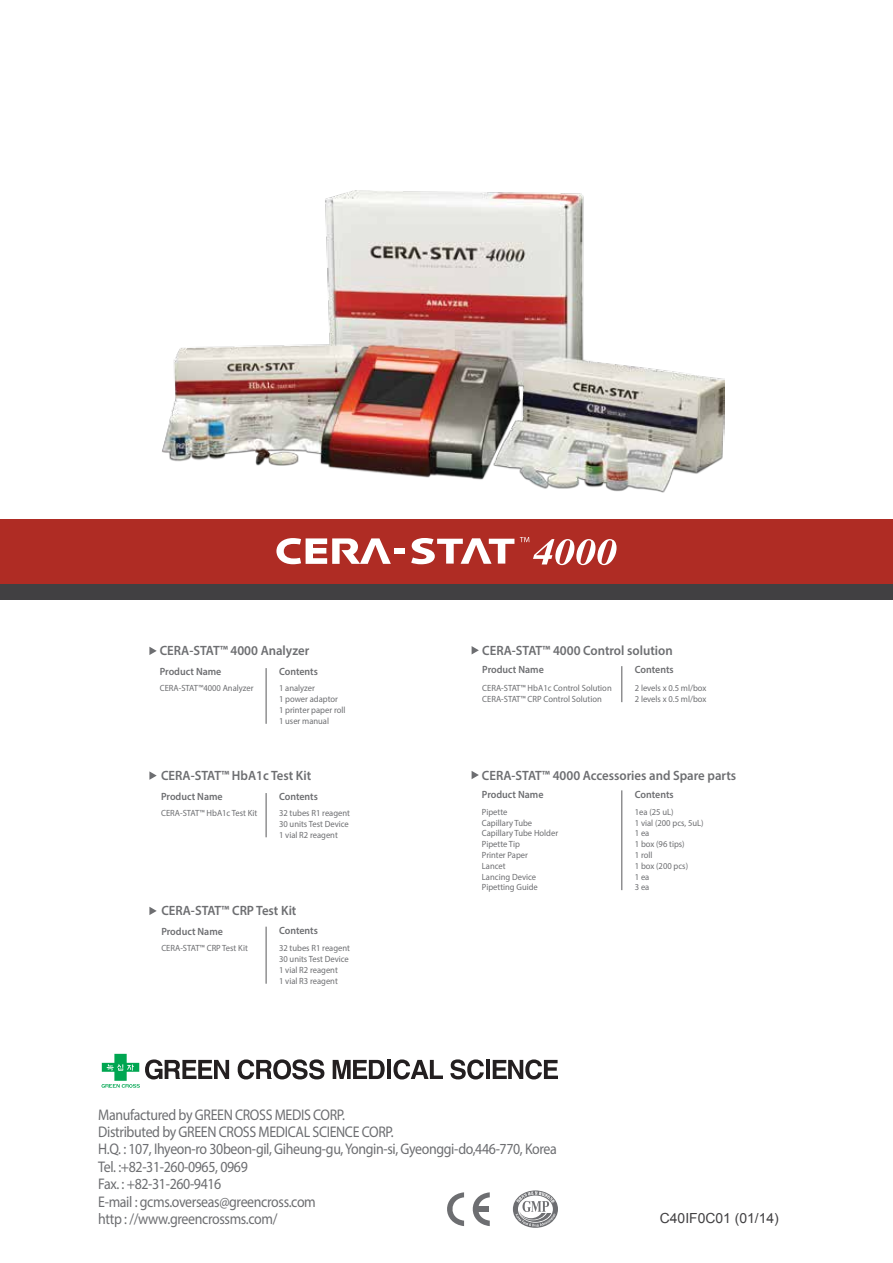
<style>
.page{position:relative;width:893px;height:1263px;background:#fff}
.page>*{position:absolute;margin:0;border:0;box-sizing:border-box;transform-origin:0 0}
.t1{font:15.45px/17.4px "Myriad Pro";letter-spacing:-.025em;color:#6d6e71;scale:.9 1}
.t2{font:13.95px "Arial";color:#414042}
.t3{font:600 13.5px "Myriad Pro";color:#6d6e71;scale:.95 1}
.t4{font:600 10.5px "Myriad Pro";color:#6d6e71;scale:.95 1}
.t5{font:9px/10.8px "Myriad Pro";color:#6d6e71;scale:.95 1}
</style>
<div class="page">
<div style="left:0;top:567px;width:893px;height:33px;background:#414042"></div>
<img style="left:162px;top:191px;width:562px;height:301px">
<svg style="left:513px;top:1190px;width:45px;height:38px"></svg>
<svg style="left:447px;top:1192px;width:43px;height:34px"></svg>
<svg style="left:149px;top:907px;width:8px;height:8px"></svg>
<hr style="left:266px;top:927px;width:1px;height:57px;background:#58595b">
<svg style="left:149px;top:771px;width:8px;height:9px"></svg>
<hr style="left:266px;top:793px;width:1px;height:44px;background:#58595b">
<svg style="left:149px;top:647px;width:8px;height:8px"></svg>
<hr style="left:266px;top:668px;width:1px;height:56px;background:#58595b">
<svg style="left:472px;top:771px;width:7px;height:8px"></svg>
<hr style="left:622px;top:790px;width:1px;height:100px;background:#58595b">
<svg style="left:472px;top:646px;width:7px;height:8px"></svg>
<hr style="left:622px;top:666px;width:1px;height:36px;background:#58595b">
<svg style="left:238px;top:1059px;width:86px;height:20px"></svg>
<svg style="left:333px;top:1060px;width:52px;height:19px"></svg>
<hr style="left:387px;top:1060px;width:4px;height:19px;background:#231f20">
<svg style="left:393px;top:1059px;width:50px;height:20px"></svg>
<svg style="left:450px;top:1059px;width:34px;height:20px"></svg>
<svg style="left:493px;top:1059px;width:65px;height:20px"></svg>
<svg style="left:102px;top:1054px;width:127px;height:34px"></svg>
<hr style="left:486px;top:1060px;width:4px;height:19px;background:#231f20">
<div style="left:0;top:519px;width:893px;height:64px;background:#af2c24"></div>
<svg style="left:411px;top:538px;width:103px;height:26px"></svg>
<svg style="left:276px;top:538px;width:115px;height:26px"></svg>
<div style="left:394px;top:548px;width:10px;height:6px;background:#fff"></div>
<svg style="left:520px;top:537px;width:96px;height:28px"></svg>
<h3 class="t3" style="left:160px;top:642px;width:159px">CERA-STAT™ 4000 Analyzer</h3>
<p class="t4" style="left:160px;top:665px;width:66px">Product Name</p>
<p class="t5" style="left:160px;top:683px;width:100px">CERA-STAT™4000 Analyzer</p>
<p class="t4" style="left:279px;top:665px;width:42px">Contents</p>
<p class="t5" style="left:279px;top:683px;width:71px">1 analyzer<br>1 power adaptor<br>1 printer paper roll<br>1 user manual</p>
<h3 class="t3" style="left:161px;top:767px;width:159px">CERA-STAT™ HbA1c Test Kit</h3>
<p class="t4" style="left:161px;top:789px;width:66px">Product Name</p>
<p class="t5" style="left:279px;top:807px;width:76px">32 tubes R1 reagent<br>30 units Test Device<br>1 vial R2 reagent</p>
<p class="t4" style="left:279px;top:789px;width:42px">Contents</p>
<p class="t5" style="left:161px;top:807px;width:103px">CERA-STAT™ HbA1c Test Kit</p>
<h3 class="t3" style="left:161px;top:902px;width:144px">CERA-STAT™ CRP Test Kit</h3>
<p class="t4" style="left:161px;top:925px;width:66px">Product Name</p>
<p class="t5" style="left:161px;top:943px;width:93px">CERA-STAT™ CRP Test Kit</p>
<p class="t4" style="left:279px;top:924px;width:42px">Contents</p>
<p class="t5" style="left:279px;top:943px;width:76px">32 tubes R1 reagent<br>30 units Test Device<br>1 vial R2 reagent<br>1 vial R3 reagent</p>
<h3 class="t3" style="left:482px;top:642px;width:202px">CERA-STAT™ 4000 Control solution</h3>
<p class="t5" style="left:635px;top:683px;width:77px">2 levels x 0.5 ml/box<br>2 levels x 0.5 ml/box</p>
<p class="t4" style="left:482px;top:663px;width:66px">Product Name</p>
<p class="t4" style="left:635px;top:663px;width:42px">Contents</p>
<p class="t5" style="left:482px;top:683px;width:138px">CERA-STAT™ HbA1c Control Solution<br>CERA-STAT™ CRP Control Solution</p>
<h3 class="t3" style="left:482px;top:767px;width:269px">CERA-STAT™ 4000 Accessories and Spare parts</h3>
<p class="t4" style="left:482px;top:788px;width:66px">Product Name</p>
<p class="t5" style="left:482px;top:806px;width:82px">Pipette<br>Capillary Tube<br>Capillary Tube Holder<br>Pipette Tip<br>Printer Paper<br>Lancet<br>Lancing Device<br>Pipetting Guide</p>
<p class="t4" style="left:635px;top:788px;width:42px">Contents</p>
<p class="t5" style="left:635px;top:806px;width:74px">1ea (25 uL)<br>1 vial (200 pcs, 5uL)<br>1 ea<br>1 box (96 tips)<br>1 roll<br>1 box (200 pcs)<br>1 ea<br>3 ea</p>
<p class="t1" style="left:98px;top:1105px;width:511px">Manufactured by GREEN CROSS MEDIS CORP.<br>Distributed by GREEN CROSS MEDICAL SCIENCE CORP.<br>H.Q. : 107, Ihyeon-ro 30beon-gil, Giheung-gu, Yongin-si, Gyeonggi-do,446-770, Korea Tel. :+82-31-260-0965, 0969<br>Fax. : +82-31-260-9416<br>E-mail : gcms.overseas@greencross.com<br>http : //www.greencrossms.com/</p>
<h2 class="t2" style="left:660px;top:1209px;width:121px">C40IF0C01 (01/14)</h2>
</div>
